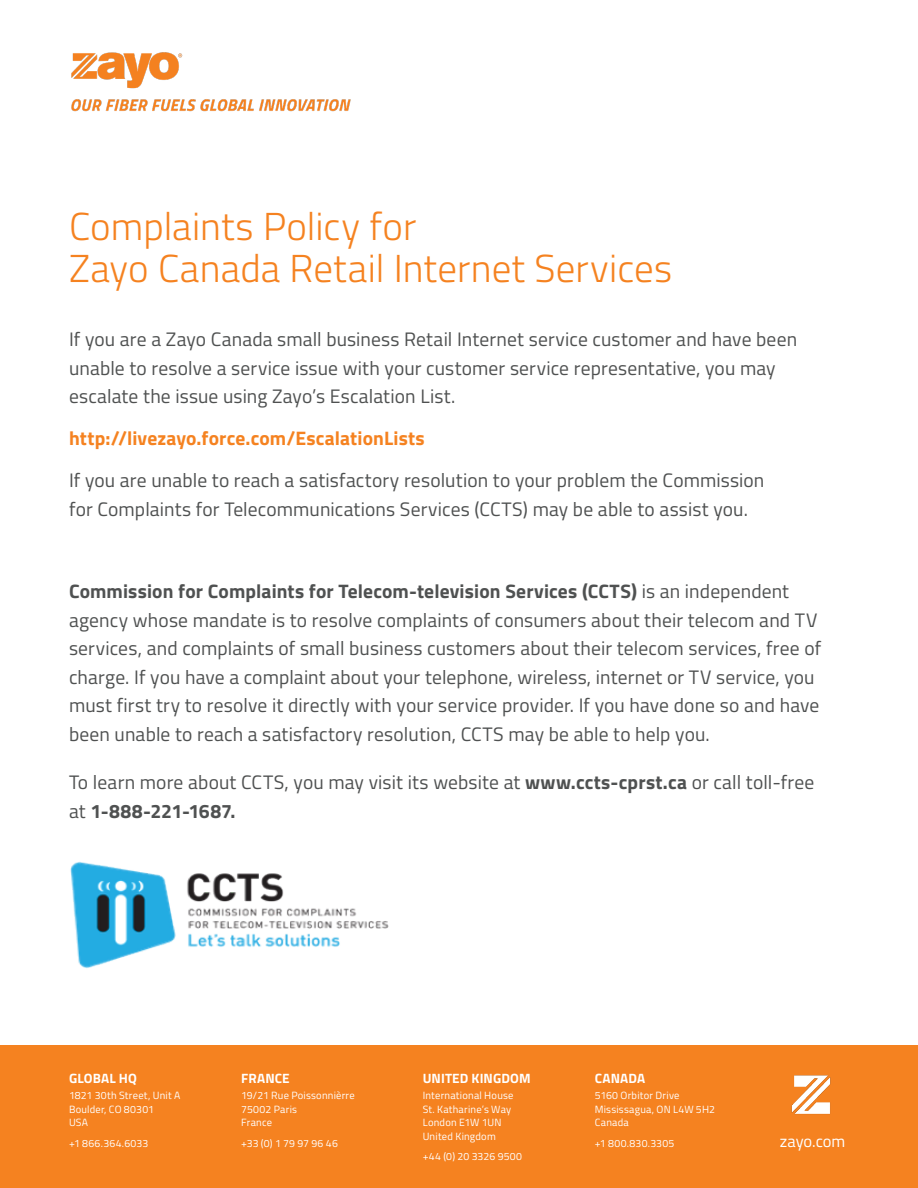
<style>
.page{position:relative;width:918px;height:1188px;background:#fff}
.page>*{position:absolute;margin:0;border:0;box-sizing:border-box;transform-origin:0 0}
.t1{font:300 39px "Titillium Web";letter-spacing:.005em;color:#f58220}
.t2{font:19.5px/28.5px "Titillium Web";letter-spacing:.005em;color:#4f5151}
.t3{font:700 19.5px "Titillium Web";letter-spacing:.005em;color:#f58220}
.t4{font:700 19.5px "Titillium Web";color:#4f5151}
.t5{font:16.5px "Titillium Web";letter-spacing:-.005em;color:#fff}
.t6{font:700 13.5px "Titillium Web";letter-spacing:.01em;color:#fff}
.t7{font:10.5px/13.5px "Titillium Web";letter-spacing:.02em;color:#fff}
.s1{font-weight:700}
.s2{font-weight:400}
</style>
<div class="page">
<img style="left:70px;top:861px;width:319px;height:108px">
<img style="left:71px;top:52px;width:280px;height:60px">
<div style="left:0;top:1045px;width:918px;height:143px;background:#f58220"></div>
<img style="left:791px;top:1075px;width:40px;height:39px">
<p class="t1" style="left:69px;top:198px;width:349px">Complaints Policy for</p>
<p class="t1" style="left:69px;top:240px;width:605px">Zayo Canada Retail Internet Services</p>
<p class="t2" style="left:69px;top:324px;width:730px">If you are a Zayo Canada small business Retail Internet service customer and have been unable to resolve a service issue with your customer service representative, you may escalate the issue using Zayo’s Escalation List.</p>
<p class="t3" style="left:69px;top:423px;width:357px">http://livezayo.force.com/EscalationLists</p>
<p class="t2" style="left:69px;top:465px;width:697px">If you are unable to reach a satisfactory resolution to your problem the Commission for Complaints for Telecommunications Services (CCTS) may be able to assist you.</p>
<p class="t2" style="left:69px;top:576px;width:754px"><span class="s1">Commission for Complaints for Telecom-television Services (CCTS)</span> is an independent agency whose mandate is to resolve complaints of consumers about their telecom and TV services, and complaints of small business customers about their telecom services, free of charge. If you have a complaint about your telephone, wireless, internet or TV service, you must first try to resolve it directly with your service provider. If you have done so and have been unable to reach a satisfactory resolution, CCTS may be able to help you.</p>
<p class="t2" style="left:69px;top:767px;width:747px">To learn more about CCTS, you may visit its website at <span class="s1">www.ccts-cprst.ca</span> or call toll-free</p>
<p class="t4" style="left:69px;top:796px;width:168px"><span class="s2">at</span> 1-888-221-1687.</p>
<p class="t6" style="left:69px;top:1068px;width:69px">GLOBAL HQ</p>
<p class="t7" style="left:69px;top:1088px;width:113px">1821 30th Street, Unit A</p>
<p class="t7" style="left:69px;top:1102px;width:87px">Boulder, CO 80301<br>USA</p>
<p class="t7" style="left:69px;top:1136px;width:81px">+1 866.364.6033</p>
<p class="t6" style="left:241px;top:1068px;width:50px">FRANCE</p>
<p class="t7" style="left:241px;top:1088px;width:115px">19/21 Rue Poissonnièrre<br>75002 Paris<br>France</p>
<p class="t7" style="left:241px;top:1136px;width:98px">+33 (0) 1 79 97 96 46</p>
<p class="t6" style="left:423px;top:1068px;width:110px">UNITED KINGDOM</p>
<p class="t7" style="left:423px;top:1088px;width:92px">International House<br>St. Katharine’s Way<br>London E1W 1UN<br>United Kingdom</p>
<p class="t7" style="left:423px;top:1149px;width:101px">+44 (0) 20 3326 9500</p>
<p class="t6" style="left:595px;top:1068px;width:52px">CANADA</p>
<p class="t7" style="left:595px;top:1088px;width:122px">5160 Orbitor Drive<br>Mississagua, ON L4W 5H2<br>Canada</p>
<p class="t7" style="left:595px;top:1136px;width:81px">+1 800.830.3305</p>
<p class="t5" style="left:780px;top:1129px;width:67px">zayo.com</p>
</div>
